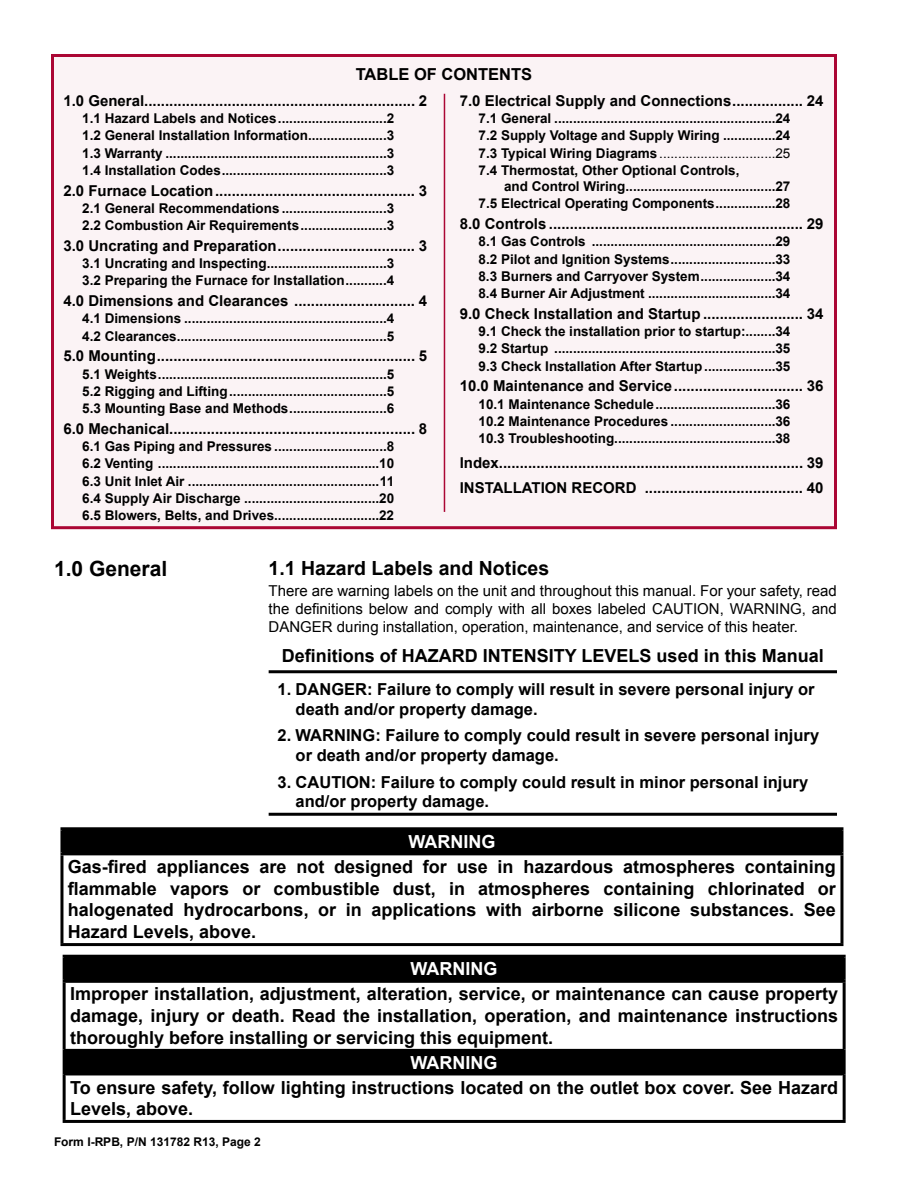
<style>
.page{position:relative;width:918px;height:1188px;background:#fff}
.page>*{position:absolute;margin:0;border:0;box-sizing:border-box;transform-origin:0 0}
.t1{font:700 21px "Arial";color:#000}
.t2{font:700 19.5px "Arial";color:#000}
.t3{font:700 18px/21.6px "Arial";color:#000;text-align:justify}
.t4{font:700 18px "Arial";color:#fff}
.t5{font:700 16.5px/19.8px "Arial";color:#000}
.t6{font:700 15px/24.8px "Arial";color:#000}
.t7{font:15px/18px "Arial";color:#000;text-align:justify}
.t8{font:700 13.5px/17.2px "Arial";color:#000;text-align:justify}
.t9{font:700 12px "Arial";color:#000}
.s1{font-weight:400}
</style>
<div class="page">
<hr style="left:269px;top:670px;width:568px;height:3px;background:#000">
<hr style="left:269px;top:813px;width:568px;height:3px;background:#000">
<div style="left:52px;top:56px;width:784px;height:472px;background:#fbf3f5"></div>
<div style="left:51px;top:54px;width:786px;height:475px;border:3px solid #ab0634"></div>
<hr style="left:444px;top:94px;width:1px;height:418px;background:#ab0634">
<div style="left:62px;top:829px;width:780px;height:25px;background:#000"></div>
<hr style="left:60px;top:827px;width:783px;height:3px;background:#000">
<hr style="left:60px;top:830px;width:3px;height:22px;background:#000">
<hr style="left:840px;top:830px;width:3px;height:22px;background:#000">
<hr style="left:60px;top:852px;width:783px;height:3px;background:#000">
<hr style="left:60px;top:855px;width:3px;height:88px;background:#000">
<hr style="left:840px;top:855px;width:3px;height:88px;background:#000">
<hr style="left:60px;top:943px;width:783px;height:3px;background:#000">
<div style="left:64px;top:956px;width:780px;height:25px;background:#000"></div>
<div style="left:64px;top:1050px;width:780px;height:25px;background:#000"></div>
<hr style="left:66px;top:1049px;width:777px;height:1px;background:#000">
<hr style="left:63px;top:980px;width:783px;height:3px;background:#000">
<hr style="left:63px;top:955px;width:783px;height:3px;background:#000">
<hr style="left:63px;top:958px;width:3px;height:22px;background:#000">
<hr style="left:843px;top:958px;width:3px;height:22px;background:#000">
<hr style="left:63px;top:983px;width:3px;height:67px;background:#000">
<hr style="left:843px;top:983px;width:3px;height:67px;background:#000">
<hr style="left:63px;top:1050px;width:3px;height:25px;background:#000">
<hr style="left:843px;top:1050px;width:3px;height:25px;background:#000">
<hr style="left:63px;top:1075px;width:3px;height:45px;background:#000">
<hr style="left:843px;top:1075px;width:3px;height:45px;background:#000">
<hr style="left:63px;top:1120px;width:783px;height:3px;background:#000">
<p class="t5" style="left:356px;top:64px;width:178px">TABLE OF CONTENTS</p>
<p class="t6" style="left:63px;top:89px;width:365px">1.0 General................................................................. 2</p>
<p class="t8" style="left:82px;top:110px;width:313px">1.1 Hazard Labels and Notices.............................2<br>1.2 General Installation Information.....................3<br>1.3 Warranty ...........................................................3<br>1.4 Installation Codes............................................3</p>
<p class="t6" style="left:63px;top:178px;width:365px">2.0 Furnace Location................................................ 3</p>
<p class="t8" style="left:82px;top:200px;width:313px">2.1 General Recommendations ............................3<br>2.2 Combustion Air Requirements.......................3</p>
<p class="t6" style="left:63px;top:234px;width:365px">3.0 Uncrating and Preparation................................. 3</p>
<p class="t8" style="left:82px;top:255px;width:313px">3.1 Uncrating and Inspecting................................3<br>3.2 Preparing the Furnace for Installation...........4</p>
<p class="t6" style="left:63px;top:289px;width:365px">4.0 Dimensions and Clearances ............................. 4</p>
<p class="t8" style="left:82px;top:310px;width:313px">4.1 Dimensions ......................................................4<br>4.2 Clearances........................................................5</p>
<p class="t6" style="left:63px;top:344px;width:365px">5.0 Mounting.............................................................. 5</p>
<p class="t8" style="left:82px;top:366px;width:314px">5.1 Weights.............................................................5<br>5.2 Rigging and Lifting..........................................5<br>5.3 Mounting Base and Methods..........................6</p>
<p class="t6" style="left:63px;top:417px;width:365px">6.0 Mechanical........................................................... 8</p>
<p class="t8" style="left:82px;top:438px;width:314px">6.1 Gas Piping and Pressures ..............................8<br>6.2 Venting ...........................................................10<br>6.3 Unit Inlet Air ...................................................11<br>6.4 Supply Air Discharge ....................................20<br>6.5 Blowers, Belts, and Drives............................22</p>
<p class="t6" style="left:460px;top:89px;width:365px">7.0 Electrical Supply and Connections................. 24</p>
<p class="t8" style="left:478px;top:110px;width:313px">7.1 General ...........................................................24<br>7.2 Supply Voltage and Supply Wiring ..............24<br>7.3 Typical Wiring Diagrams<span class="s1">...............................25<br></span>7.4 Thermostat, Other Optional Controls,</p>
<p class="t8" style="left:478px;top:178px;width:313px;text-align:right">and Control Wiring........................................27<br>7.5 Electrical Operating Components................28</p>
<p class="t6" style="left:460px;top:212px;width:365px">8.0 Controls ............................................................. 29</p>
<p class="t8" style="left:478px;top:233px;width:314px">8.1 Gas Controls .................................................29<br>8.2 Pilot and Ignition Systems............................33<br>8.3 Burners and Carryover System....................34<br>8.4 Burner Air Adjustment ..................................34</p>
<p class="t6" style="left:460px;top:302px;width:365px">9.0 Check Installation and Startup ........................ 34</p>
<p class="t8" style="left:478px;top:323px;width:313px">9.1 Check the installation prior to startup:........34<br>9.2 Startup ...........................................................35<br>9.3 Check Installation After Startup...................35</p>
<p class="t6" style="left:460px;top:374px;width:365px">10.0 Maintenance and Service............................... 36</p>
<p class="t8" style="left:478px;top:396px;width:313px">10.1 Maintenance Schedule................................36<br>10.2 Maintenance Procedures ............................36<br>10.3 Troubleshooting...........................................38</p>
<p class="t6" style="left:460px;top:451px;width:365px">Index......................................................................... 39<br>INSTALLATION RECORD ...................................... 40</p>
<h1 class="t1" style="left:54px;top:555px;width:115px">1.0 General</h1>
<h2 class="t2" style="left:269px;top:555px;width:282px">1.1 Hazard Labels and Notices</h2>
<p class="t7" style="left:269px;top:582px;width:570px">There are warning labels on the unit and throughout this manual. For your safety, read the definitions below and comply with all boxes labeled CAUTION, WARNING, and DANGER during installation, operation, maintenance, and service of this heater.</p>
<h3 class="t3" style="left:282px;top:645px;width:543px">Definitions of HAZARD INTENSITY LEVELS used in this Manual</h3>
<p class="t5" style="left:296px;top:680px;width:520px;text-indent:-18px">1. DANGER: Failure to comply will result in severe personal injury or death and/or property damage.</p>
<p class="t5" style="left:296px;top:726px;width:525px;text-indent:-18px">2. WARNING: Failure to comply could result in severe personal injury or death and/or property damage.</p>
<p class="t5" style="left:296px;top:772px;width:514px;text-indent:-18px">3. CAUTION: Failure to comply could result in minor personal injury and/or property damage.</p>
<h3 class="t4" style="left:408px;top:830px;width:88px">WARNING</h3>
<p class="t3" style="left:68px;top:856px;width:770px">Gas-fired appliances are not designed for use in hazardous atmospheres containing flammable vapors or combustible dust, in atmospheres containing chlorinated or halogenated hydrocarbons, or in applications with airborne silicone substances. See Hazard Levels, above.</p>
<h3 class="t4" style="left:411px;top:957px;width:88px">WARNING</h3>
<p class="t3" style="left:70px;top:984px;width:770px">Improper installation, adjustment, alteration, service, or maintenance can cause property damage, injury or death. Read the installation, operation, and maintenance instructions thoroughly before installing or servicing this equipment.</p>
<h3 class="t4" style="left:411px;top:1050px;width:88px">WARNING</h3>
<h3 class="t3" style="left:70px;top:1077px;width:770px">To ensure safety, follow lighting instructions located on the outlet box cover. See Hazard<br>Levels, above.</h3>
<p class="t9" style="left:54px;top:1134px;width:208px">Form I-RPB, P/N 131782 R13, Page 2</p>
</div>
